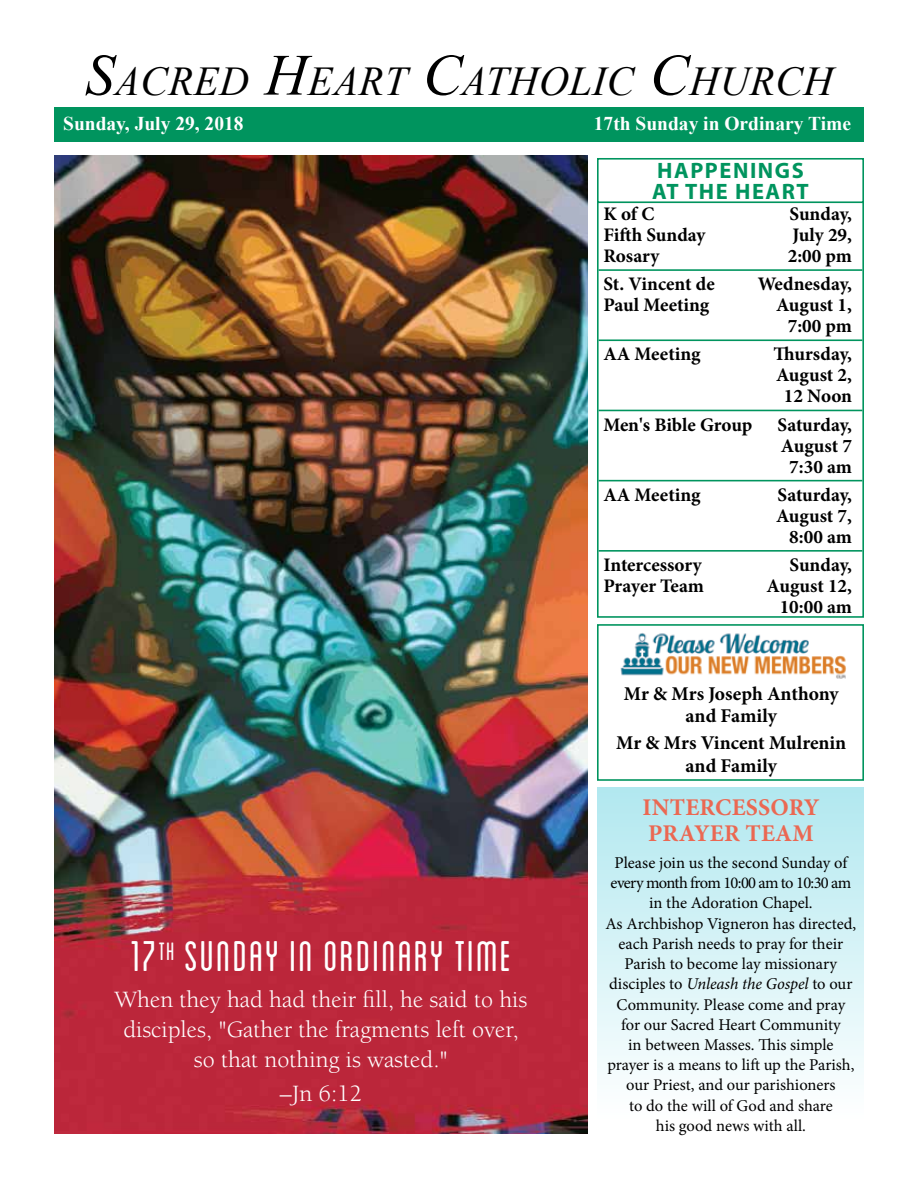
<style>
.page{position:relative;width:918px;height:1188px;background:#fff}
.page>*{position:absolute;margin:0;border:0;box-sizing:border-box;transform-origin:0 0}
.t1{font:condensed 45px "Blanch";letter-spacing:.05em;color:#fff}
.t2{font:italic 40.95px "Times New Roman";letter-spacing:.015em;color:#000}
.t3{font:24px/30px "Berkeley";color:#fff;text-align:center}
.t4{font:700 24px/26px "Minion Pro";letter-spacing:.02em;color:#eb6852}
.t5{font:700 22.35px/21px "Myriad Pro";letter-spacing:.07em;color:#00945e}
.t6{font:700 19.5px/22.5px "Minion Pro";letter-spacing:-.005em;color:#000;text-align:center}
.t7{font:700 19.5px "Times New Roman";color:#fff}
.t8{font:700 19.2px/21px "Minion Pro";letter-spacing:-.01em;color:#000;text-align:right}
.t9{font:16.5px/20.2px "Minion Pro";letter-spacing:-.01em;color:#000;text-align:center}
.s1{font-size:58.5px}
.s2{font-style:italic}
</style>
<div class="page">
<div style="left:54px;top:107px;width:810px;height:35px;background:#00945e"></div>
<div style="left:597px;top:624px;width:267px;height:157px;background:#fff;border:2px solid #00945e"></div>
<div style="left:598px;top:788px;width:266px;height:333px;background:linear-gradient(to bottom,#b1e8ef,#fff)"></div>
<img style="left:54px;top:155px;width:534px;height:979px">
<img style="left:620px;top:633px;width:226px;height:46px">
<hr style="left:599px;top:269px;width:263px;height:2px;background:#00945e">
<hr style="left:599px;top:339px;width:263px;height:2px;background:#00945e">
<hr style="left:599px;top:410px;width:263px;height:1px;background:#00945e">
<hr style="left:599px;top:480px;width:263px;height:1px;background:#00945e">
<hr style="left:599px;top:550px;width:263px;height:2px;background:#00945e">
<div style="left:597px;top:201px;width:267px;height:417px;border:2px solid #00945e"></div>
<div style="left:597px;top:158px;width:267px;height:45px;border:2px solid #00945e"></div>
<h2 class="t2" style="left:85px;top:53px;width:754px"><span class="s1">S</span>ACRED <span class="s1">H</span>EART <span class="s1">C</span>ATHOLIC <span class="s1">C</span>HURCH</h2>
<p class="t7" style="left:63px;top:110px;width:182px">Sunday, July 29, 2018</p>
<p class="t7" style="left:594px;top:110px;width:259px">17th Sunday in Ordinary Time</p>
<h3 class="t5" style="left:652px;top:160px;width:158px">HAPPENINGS<br>AT TH E HEART</h3>
<p class="t8" style="left:603px;top:203px;width:52px">K of C</p>
<p class="t8" style="left:790px;top:203px;width:64px">Sunday,</p>
<p class="t8" style="left:603px;top:224px;width:104px">Fifth Sunday</p>
<p class="t8" style="left:793px;top:224px;width:61px">July 29,</p>
<p class="t8" style="left:603px;top:245px;width:58px">Rosary</p>
<p class="t8" style="left:788px;top:245px;width:66px">2:00 pm</p>
<p class="t8" style="left:603px;top:273px;width:113px">St. Vincent de</p>
<p class="t8" style="left:758px;top:273px;width:96px">Wednesday,</p>
<p class="t8" style="left:603px;top:294px;width:108px">Paul Meeting</p>
<p class="t8" style="left:776px;top:294px;width:78px">August 1,<br>7:00 pm</p>
<p class="t8" style="left:603px;top:344px;width:99px">AA Meeting</p>
<p class="t8" style="left:774px;top:344px;width:80px;text-align:center">Thursday,<br>August 2,<br>12 Noon</p>
<p class="t8" style="left:603px;top:414px;width:151px">Men's Bible Group</p>
<p class="t8" style="left:778px;top:414px;width:76px">Saturday,<br>August 7<br>7:30 am</p>
<p class="t8" style="left:603px;top:484px;width:99px">AA Meeting</p>
<p class="t8" style="left:776px;top:484px;width:78px">Saturday,<br>August 7,<br>8:00 am</p>
<p class="t8" style="left:603px;top:554px;width:100px">Intercessory</p>
<p class="t8" style="left:790px;top:554px;width:64px">Sunday,</p>
<p class="t8" style="left:603px;top:575px;width:102px">Prayer Team</p>
<p class="t8" style="left:766px;top:575px;width:87px">August 12,<br>10:00 am</p>
<h1 class="t1" style="left:130px;top:932px;width:383px">17<sup>TH</sup> SUNDAY IN ORDINARY TIME</h1>
<h3 class="t3" style="left:115px;top:985px;width:414px">When they had had their fill, he said to his disciples, "Gather the fragments left over, so that nothing is wasted."</h3>
<h3 class="t3" style="left:280px;top:1079px;width:84px">–Jn 6:12</h3>
<p class="t6" style="left:624px;top:682px;width:217px">Mr &amp; Mrs Joseph Anthony and Family</p>
<p class="t6" style="left:616px;top:732px;width:232px">Mr &amp; Mrs Vincent Mulrenin and Family</p>
<h3 class="t4" style="left:642px;top:794px;width:176px">Intercessory<br>Prayer Team</h3>
<p class="t9" style="left:605px;top:852px;width:252px">Please join us the second Sunday of every month from 10:00 am to 10:30 am in the Adoration Chapel.<br>As Archbishop Vigneron has directed, each Parish needs to pray for their<br>Parish to become lay missionary disciples to <span class="s2">Unleash the Gospel</span> to our<br>Community. Please come and pray for our Sacred Heart Community<br>in between Masses. This simple prayer is a means to lift up the Parish, our Priest, and our parishioners<br>to do the will of God and share<br>his good news with all.</p>
</div>
